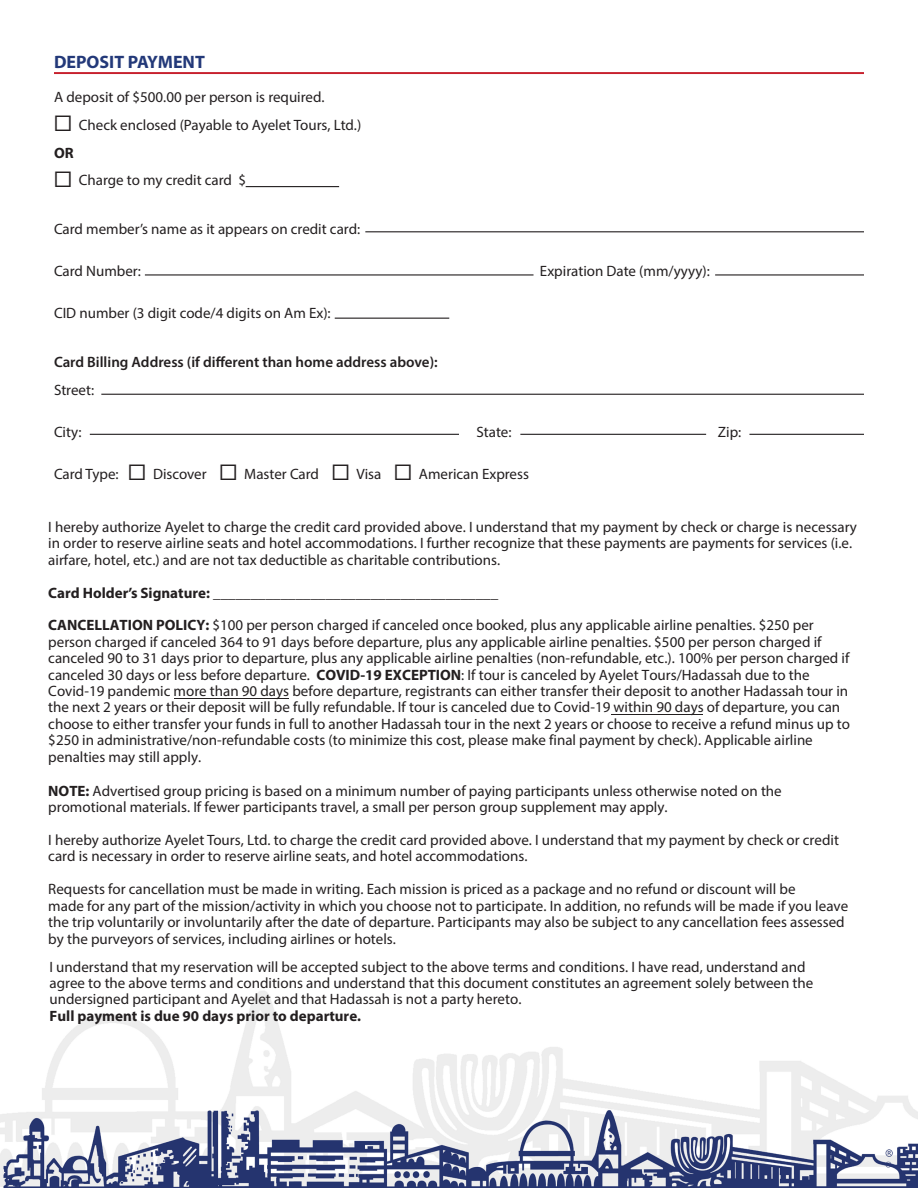
<style>
.page{position:relative;width:918px;height:1188px;background:#fff}
.page>*{position:absolute;margin:0;border:0;box-sizing:border-box;transform-origin:0 0}
.Section_Head{font:700 18px "Myriad Pro";color:#233979}
.t1{font:15px/16.5px "Myriad Pro";color:#231f20}
.t2{font:600 15px "Myriad Pro";color:#231f20}
.t3{font:700 15px "Myriad Pro";color:#231f20}
.s1{font-family:"Proxima Nova";font-size:27px}
.s2{font-weight:700}
</style>
<div class="page">
<img style="left:0;top:991px;width:918px;height:197px">
<hr style="left:54px;top:72px;width:810px;height:2px;background:#c7202d">
<hr style="left:246px;top:186px;width:93px;height:1px;background:#231f20">
<hr style="left:365px;top:231px;width:499px;height:1px;background:#231f20">
<hr style="left:145px;top:274px;width:389px;height:2px;background:#231f20">
<hr style="left:715px;top:274px;width:149px;height:2px;background:#231f20">
<hr style="left:335px;top:318px;width:114px;height:1px;background:#231f20">
<hr style="left:101px;top:394px;width:763px;height:1px;background:#231f20">
<hr style="left:90px;top:434px;width:369px;height:1px;background:#231f20">
<hr style="left:520px;top:434px;width:186px;height:1px;background:#231f20">
<hr style="left:749px;top:434px;width:115px;height:1px;background:#231f20">
<hr style="left:174px;top:698px;width:115px;height:1px;background:#231f20">
<hr style="left:611px;top:714px;width:92px;height:1px;background:#231f20">
<p class="Section_Head" style="left:54px;top:50px;width:152px">DEPOSIT PAYMENT</p>
<p class="t1" style="left:54px;top:88px;width:272px">A deposit of $500.00 per person is required.</p>
<p class="t1" style="left:54px;top:116px;width:309px"><span class="s1">☐</span> Check enclosed (Payable to Ayelet Tours, Ltd.)</p>
<p class="t3" style="left:54px;top:143px;width:21px">OR</p>
<p class="t1" style="left:54px;top:172px;width:194px"><span class="s1">☐</span> Charge to my credit card $</p>
<p class="t1" style="left:54px;top:220px;width:308px">Card member’s name as it appears on credit card:</p>
<p class="t1" style="left:54px;top:262px;width:88px">Card Number:</p>
<p class="t1" style="left:540px;top:262px;width:171px">Expiration Date (mm/yyyy):</p>
<p class="t1" style="left:54px;top:304px;width:278px">CID number (3 digit code/4 digits on Am Ex):</p>
<p class="t2" style="left:54px;top:352px;width:385px">Card Billing Address (if different than home address above):</p>
<p class="t1" style="left:54px;top:381px;width:42px">Street:</p>
<p class="t1" style="left:54px;top:423px;width:29px">City:</p>
<p class="t1" style="left:477px;top:423px;width:37px">State:</p>
<p class="t1" style="left:718px;top:423px;width:25px">Zip:</p>
<p class="t1" style="left:54px;top:465px;width:477px">Card Type: <span class="s1">☐</span> Discover <span class="s1">☐</span> Master Card <span class="s1">☐</span> Visa <span class="s1">☐</span> American Express</p>
<p class="t1" style="left:48px;top:518px;width:810px">I hereby authorize Ayelet to charge the credit card provided above. I understand that my payment by check or charge is necessary in order to reserve airline seats and hotel accommodations. I further recognize that these payments are payments for services (i.e. airfare, hotel, etc.) and are not tax deductible as charitable contributions.</p>
<p class="t1" style="left:48px;top:576px;width:767px;line-height:32.2px"><span class="s2">Card Holder’s Signature:</span> ______________________________________<br><span class="s2">CANCELLATION POLICY:</span> $100 per person charged if canceled once booked, plus any applicable airline penalties. $250 per</p>
<p class="t1" style="left:48px;top:633px;width:803px">person charged if canceled 364 to 91 days before departure, plus any applicable airline penalties. $500 per person charged if canceled 90 to 31 days prior to departure, plus any applicable airline penalties (non-refundable, etc.). 100% per person charged if canceled 30 days or less before departure. <span class="s2">COVID-19 EXCEPTION</span>: If tour is canceled by Ayelet Tours/Hadassah due to the Covid-19 pandemic more than 90 days before departure, registrants can either transfer their deposit to another Hadassah tour in the next 2 years or their deposit will be fully refundable. If tour is canceled due to Covid-19 within 90 days of departure, you can choose to either transfer your funds in full to another Hadassah tour in the next 2 years or choose to receive a refund minus up to $250 in administrative/non-refundable costs (to minimize this cost, please make final payment by check). Applicable airline penalties may still apply.</p>
<p class="t1" style="left:48px;top:782px;width:735px"><span class="s2">NOTE:</span> Advertised group pricing is based on a minimum number of paying participants unless otherwise noted on the promotional materials. If fewer participants travel, a small per person group supplement may apply.</p>
<p class="t1" style="left:48px;top:831px;width:792px">I hereby authorize Ayelet Tours, Ltd. to charge the credit card provided above. I understand that my payment by check or credit card is necessary in order to reserve airline seats, and hotel accommodations.</p>
<p class="t1" style="left:48px;top:881px;width:802px">Requests for cancellation must be made in writing. Each mission is priced as a package and no refund or discount will be<br>made for any part of the mission/activity in which you choose not to participate. In addition, no refunds will be made if you leave the trip voluntarily or involuntarily after the date of departure. Participants may also be subject to any cancellation fees assessed by the purveyors of services, including airlines or hotels.</p>
<p class="t1" style="left:50px;top:958px;width:765px">I understand that my reservation will be accepted subject to the above terms and conditions. I have read, understand and agree to the above terms and conditions and understand that this document constitutes an agreement solely between the undersigned participant and Ayelet and that Hadassah is not a party hereto.<br><span class="s2">Full payment is due 90 days prior to departure.</span></p>
</div>
